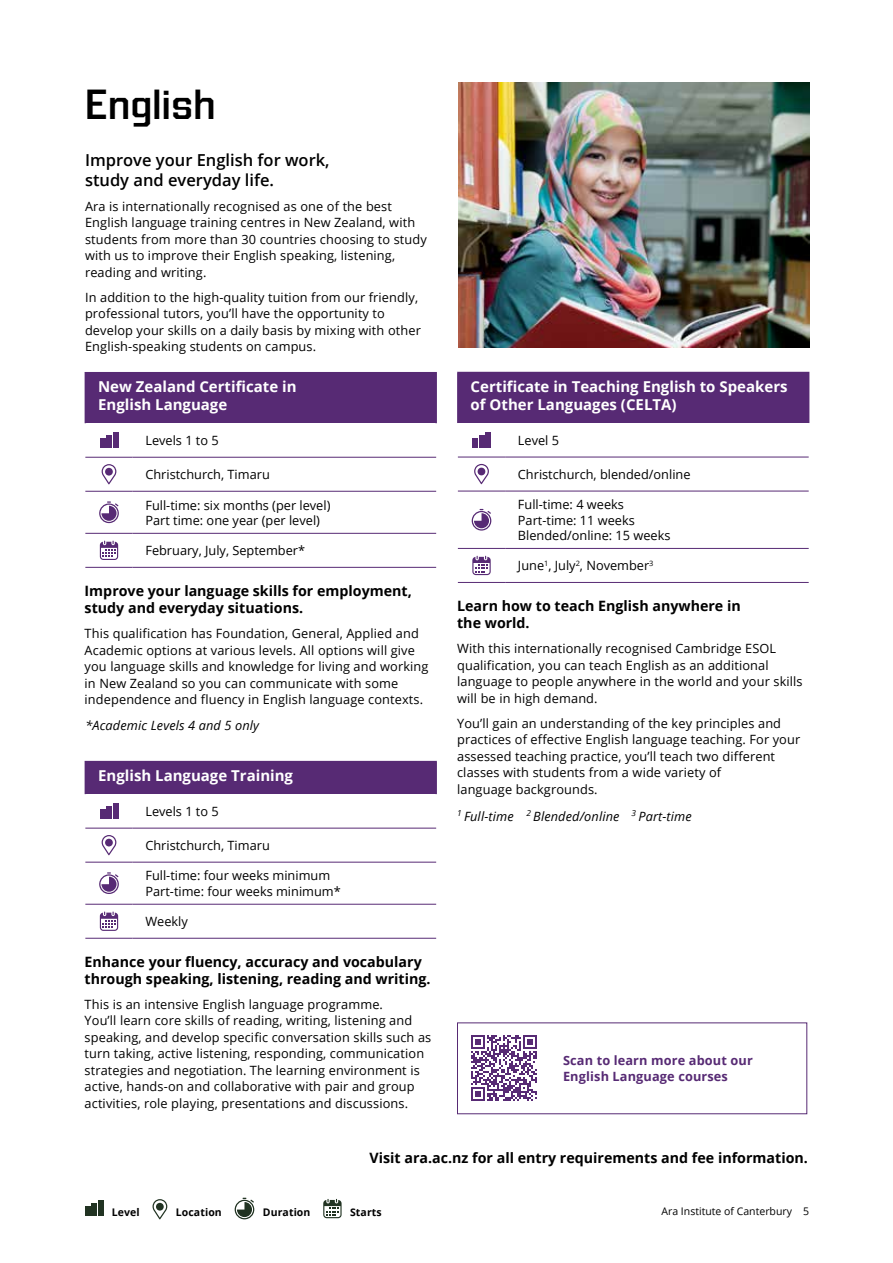
<style>
.page{position:relative;width:893px;height:1263px;background:#fff}
.page>*{position:absolute;margin:0;border:0;box-sizing:border-box;transform-origin:0 0}
.t1{font:42px "Beachwood Variable";letter-spacing:.01em;color:#000}
.t2{font:600 16.5px/19.8px "Open Sans";color:#000}
.t3{font:700 15px/18px "Open Sans";color:#fff}
.t4{font:700 14.25px/17.1px "Open Sans";color:#000}
.t5{font:12.75px/16.5px "Open Sans";letter-spacing:.01em;color:#000}
.t6{font:italic 12.75px "Open Sans";letter-spacing:.01em;color:#000}
.t7{font:700 12.75px/16.5px "Open Sans";letter-spacing:.01em;color:#572a74}
.t8{font:700 10.5px "Open Sans";letter-spacing:.01em;color:#000}
.t9{font:10.5px "Open Sans";color:#000}
</style>
<div class="page">
<div style="left:85px;top:1206px;width:5px;height:10px;background:#213322"></div>
<div style="left:92px;top:1203px;width:5px;height:13px;background:#213322"></div>
<div style="left:98px;top:1200px;width:5px;height:16px;background:#213322"></div>
<svg style="left:235px;top:1198px;width:19px;height:21px"></svg>
<svg style="left:323px;top:1199px;width:19px;height:19px"></svg>
<svg style="left:153px;top:1199px;width:14px;height:20px"></svg>
<div style="left:85px;top:372px;width:351px;height:51px;background:#572a74"></div>
<hr style="left:133px;top:372px;width:304px;height:1px;background:#572a74">
<hr style="left:435px;top:373px;width:2px;height:50px;background:#572a74">
<hr style="left:85px;top:457px;width:48px;height:1px;background:#572a74">
<hr style="left:133px;top:457px;width:303px;height:1px;background:#572a74">
<hr style="left:85px;top:491px;width:48px;height:1px;background:#572a74">
<hr style="left:133px;top:491px;width:303px;height:1px;background:#572a74">
<hr style="left:85px;top:533px;width:48px;height:1px;background:#572a74">
<hr style="left:85px;top:567px;width:48px;height:1px;background:#572a74">
<hr style="left:133px;top:533px;width:303px;height:1px;background:#572a74">
<hr style="left:133px;top:567px;width:303px;height:1px;background:#572a74">
<div style="left:100px;top:438px;width:5px;height:10px;background:#572a74"></div>
<div style="left:106px;top:435px;width:6px;height:13px;background:#572a74"></div>
<div style="left:113px;top:432px;width:5px;height:16px;background:#572a74"></div>
<svg style="left:102px;top:464px;width:14px;height:20px"></svg>
<svg style="left:99px;top:501px;width:20px;height:22px"></svg>
<svg style="left:100px;top:541px;width:18px;height:19px"></svg>
<div style="left:458px;top:372px;width:351px;height:51px;background:#572a74"></div>
<hr style="left:457px;top:373px;width:2px;height:50px;background:#572a74">
<hr style="left:457px;top:372px;width:48px;height:1px;background:#572a74">
<hr style="left:458px;top:457px;width:47px;height:1px;background:#572a74">
<hr style="left:505px;top:457px;width:304px;height:1px;background:#572a74">
<hr style="left:458px;top:491px;width:47px;height:1px;background:#572a74">
<hr style="left:505px;top:491px;width:304px;height:1px;background:#572a74">
<hr style="left:458px;top:548px;width:47px;height:1px;background:#572a74">
<hr style="left:458px;top:582px;width:47px;height:1px;background:#572a74">
<hr style="left:505px;top:548px;width:304px;height:1px;background:#572a74">
<hr style="left:505px;top:582px;width:304px;height:1px;background:#572a74">
<div style="left:472px;top:438px;width:6px;height:10px;background:#572a74"></div>
<div style="left:479px;top:435px;width:5px;height:13px;background:#572a74"></div>
<div style="left:485px;top:432px;width:6px;height:16px;background:#572a74"></div>
<svg style="left:474px;top:464px;width:15px;height:20px"></svg>
<svg style="left:472px;top:509px;width:19px;height:22px"></svg>
<svg style="left:472px;top:556px;width:19px;height:19px"></svg>
<div style="left:85px;top:761px;width:351px;height:33px;background:#572a74"></div>
<hr style="left:133px;top:761px;width:304px;height:1px;background:#572a74">
<hr style="left:435px;top:762px;width:2px;height:32px;background:#572a74">
<hr style="left:85px;top:828px;width:48px;height:1px;background:#572a74">
<hr style="left:133px;top:828px;width:303px;height:1px;background:#572a74">
<hr style="left:85px;top:862px;width:48px;height:1px;background:#572a74">
<hr style="left:133px;top:862px;width:303px;height:1px;background:#572a74">
<hr style="left:85px;top:904px;width:48px;height:1px;background:#572a74">
<hr style="left:85px;top:938px;width:48px;height:1px;background:#572a74">
<hr style="left:133px;top:904px;width:303px;height:1px;background:#572a74">
<hr style="left:133px;top:938px;width:303px;height:1px;background:#572a74">
<div style="left:100px;top:809px;width:5px;height:10px;background:#572a74"></div>
<div style="left:106px;top:806px;width:6px;height:13px;background:#572a74"></div>
<div style="left:113px;top:803px;width:5px;height:16px;background:#572a74"></div>
<svg style="left:102px;top:835px;width:14px;height:20px"></svg>
<svg style="left:99px;top:872px;width:20px;height:22px"></svg>
<svg style="left:100px;top:911px;width:18px;height:20px"></svg>
<img style="left:458px;top:83px;width:351px;height:265px">
<svg style="left:471px;top:1035px;width:66px;height:66px"></svg>
<h1 class="t1" style="left:85px;top:76px;width:132px">English</h1>
<p class="t2" style="left:85px;top:149px;width:246px">Improve your English for work, study and everyday life.</p>
<p class="t5" style="left:85px;top:197px;width:343px">Ara is internationally recognised as one of the best English language training centres in New Zealand, with students from more than 30 countries choosing to study with us to improve their English speaking, listening, reading and writing.</p>
<p class="t5" style="left:85px;top:288px;width:337px">In addition to the high-quality tuition from our friendly, professional tutors, you’ll have the opportunity to develop your skills on a daily basis by mixing with other English-speaking students on campus.</p>
<p class="t3" style="left:98px;top:378px;width:200px">New Zealand Certificate in<br>English Language</p>
<p class="t5" style="left:145px;top:432px;width:75px">Levels 1 to 5</p>
<p class="t5" style="left:145px;top:466px;width:126px">Christchurch, Timaru</p>
<p class="t5" style="left:145px;top:497px;width:187px;line-height:15.3px">Full-time: six months (per level)<br>Part time: one year (per level)</p>
<p class="t5" style="left:145px;top:542px;width:161px">February, July, September*</p>
<p class="t4" style="left:85px;top:582px;width:329px">Improve your language skills for employment, study and everyday situations.</p>
<p class="t5" style="left:85px;top:625px;width:345px">This qualification has Foundation, General, Applied and Academic options at various levels. All options will give you language skills and knowledge for living and working in New Zealand so you can communicate with some independence and fluency in English language contexts.</p>
<p class="t6" style="left:85px;top:717px;width:175px">*Academic Levels 4 and 5 only</p>
<p class="t3" style="left:98px;top:766px;width:197px">English Language Training</p>
<p class="t5" style="left:145px;top:803px;width:75px">Levels 1 to 5</p>
<p class="t5" style="left:145px;top:837px;width:126px">Christchurch, Timaru</p>
<p class="t5" style="left:145px;top:868px;width:197px;line-height:15.3px">Full-time: four weeks minimum<br>Part-time: four weeks minimum*</p>
<p class="t5" style="left:145px;top:913px;width:44px">Weekly</p>
<p class="t4" style="left:85px;top:953px;width:347px">Enhance your fluency, accuracy and vocabulary through speaking, listening, reading and writing.</p>
<p class="t5" style="left:85px;top:996px;width:348px">This is an intensive English language programme.<br>You’ll learn core skills of reading, writing, listening and speaking, and develop specific conversation skills such as turn taking, active listening, responding, communication strategies and negotiation. The learning environment is active, hands-on and collaborative with pair and group activities, role playing, presentations and discussions.</p>
<p class="t3" style="left:471px;top:377px;width:318px">Certificate in Teaching English to Speakers of Other Languages (CELTA)</p>
<p class="t5" style="left:518px;top:432px;width:43px">Level 5</p>
<p class="t5" style="left:518px;top:466px;width:174px">Christchurch, blended/online</p>
<p class="t5" style="left:518px;top:497px;width:154px;line-height:15.3px">Full-time: 4 weeks<br>Part-time: 11 weeks<br>Blended/online: 15 weeks</p>
<p class="t5" style="left:518px;top:557px;width:137px">June<sup>1</sup>, July<sup>2</sup>, November<sup>3</sup></p>
<p class="t4" style="left:457px;top:597px;width:285px">Learn how to teach English anywhere in the world.</p>
<p class="t5" style="left:457px;top:640px;width:347px">With this internationally recognised Cambridge ESOL qualification, you can teach English as an additional language to people anywhere in the world and your skills will be in high demand.</p>
<p class="t5" style="left:457px;top:714px;width:345px">You’ll gain an understanding of the key principles and practices of effective English language teaching. For your assessed teaching practice, you’ll teach two different classes with students from a wide variety of<br>language backgrounds.</p>
<p class="t6" style="left:457px;top:807px;width:236px"><sup>1</sup> Full-time <sup>2</sup> Blended/online <sup>3</sup> Part-time</p>
<p class="t7" style="left:563px;top:1052px;width:191px">Scan to learn more about our<br>English Language courses</p>
<p class="t4" style="left:369px;top:1149px;width:440px">Visit ara.ac.nz for all entry requirements and fee information.</p>
<p class="t8" style="left:112px;top:1203px;width:29px">Level</p>
<p class="t8" style="left:176px;top:1203px;width:48px">Location</p>
<p class="t8" style="left:263px;top:1203px;width:49px">Duration</p>
<p class="t8" style="left:350px;top:1203px;width:33px">Starts</p>
<p class="t9" style="left:658px;top:1204px;width:152px">Ara Institute of Canterbury 77</p>
<p class="t8" style="left:112px;top:1205px;width:29px">Level</p>
<p class="t8" style="left:176px;top:1205px;width:48px">Location</p>
<p class="t8" style="left:263px;top:1205px;width:49px">Duration</p>
<p class="t8" style="left:350px;top:1205px;width:33px">Starts</p>
<p class="t9" style="left:661px;top:1204px;width:149px">Ara Institute of Canterbury 5</p>
</div>
